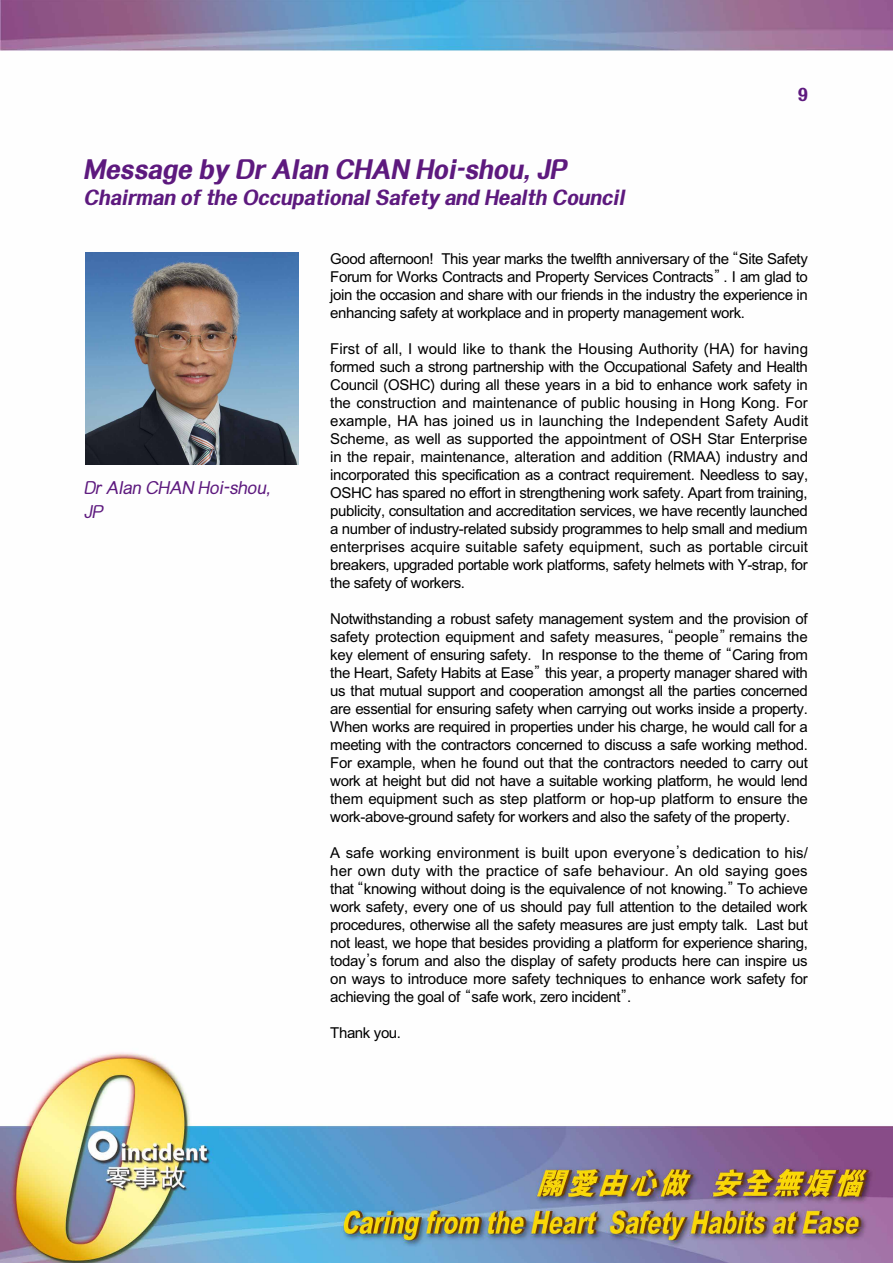
<style>
.page{position:relative;width:893px;height:1263px;background:#fff}
.page>*{position:absolute;margin:0;border:0;box-sizing:border-box;transform-origin:0 0}
.t1{font:italic 800 27px "M Elle HK";color:#5d197e;scale:.95 1}
.t2{font:italic 800 21px "M Elle HK";color:#5d197e;scale:.95 1}
.t3{font:italic 500 18px/23.7px "M Elle HK";color:#5d197e;scale:.95 1}
.t4{font:800 18px "M Elle HK";color:#5d197e}
.t5{font:500 15px/18px "M Hei HK";letter-spacing:-.025em;color:#000;text-align:justify}
</style>
<div class="page">
<img style="left:0;top:0;width:893px;height:1263px">
<img style="left:85px;top:252px;width:213px;height:213px">
<p class="t1" style="left:83px;top:155px;width:515px">Message by Dr Alan CHAN Hoi-shou, JP</p>
<p class="t2" style="left:84px;top:186px;width:575px">Chairman of the Occupational Safety and Health Council</p>
<p class="t4" style="left:798px;top:85px;width:12px">9</p>
<p class="t3" style="left:84px;top:475px;width:201px">Dr Alan CHAN Hoi-shou,<br>JP</p>
<p class="t5" style="left:330px;top:248px;width:479px">Good afternoon! This year marks the twelfth anniversary of the“Site Safety Forum for Works Contracts and Property Services Contracts”. I am glad to join the occasion and share with our friends in the industry the experience in enhancing safety at workplace and in property management work.</p>
<p class="t5" style="left:330px;top:338px;width:479px">First of all, I would like to thank the Housing Authority (HA) for having formed such a strong partnership with the Occupational Safety and Health Council (OSHC) during all these years in a bid to enhance work safety in the construction and maintenance of public housing in Hong Kong. For example, HA has joined us in launching the Independent Safety Audit Scheme, as well as supported the appointment of OSH Star Enterprise in the repair, maintenance, alteration and addition (RMAA) industry and incorporated this specification as a contract requirement. Needless to say, OSHC has spared no effort in strengthening work safety. Apart from training, publicity, consultation and accreditation services, we have recently launched a number of industry-related subsidy programmes to help small and medium enterprises acquire suitable safety equipment, such as portable circuit breakers, upgraded portable work platforms, safety helmets with Y-strap, for the safety of workers.</p>
<p class="t5" style="left:330px;top:608px;width:479px">Notwithstanding a robust safety management system and the provision of safety protection equipment and safety measures,“people”remains the key element of ensuring safety. In response to the theme of“Caring from the Heart, Safety Habits at Ease”this year, a property manager shared with us that mutual support and cooperation amongst all the parties concerned are essential for ensuring safety when carrying out works inside a property.<br>When works are required in properties under his charge, he would call for a meeting with the contractors concerned to discuss a safe working method.<br>For example, when he found out that the contractors needed to carry out work at height but did not have a suitable working platform, he would lend them equipment such as step platform or hop-up platform to ensure the work-above-ground safety for workers and also the safety of the property.</p>
<p class="t5" style="left:330px;top:842px;width:479px">A safe working environment is built upon everyone’s dedication to his/ her own duty with the practice of safe behaviour. An old saying goes that“knowing without doing is the equivalence of not knowing.”To achieve work safety, every one of us should pay full attention to the detailed work procedures, otherwise all the safety measures are just empty talk. Last but not least, we hope that besides providing a platform for experience sharing, today’s forum and also the display of safety products here can inspire us on ways to introduce more safety techniques to enhance work safety for achieving the goal of“safe work, zero incident”.</p>
<p class="t5" style="left:330px;top:1022px;width:72px">Thank you.</p>
</div>
